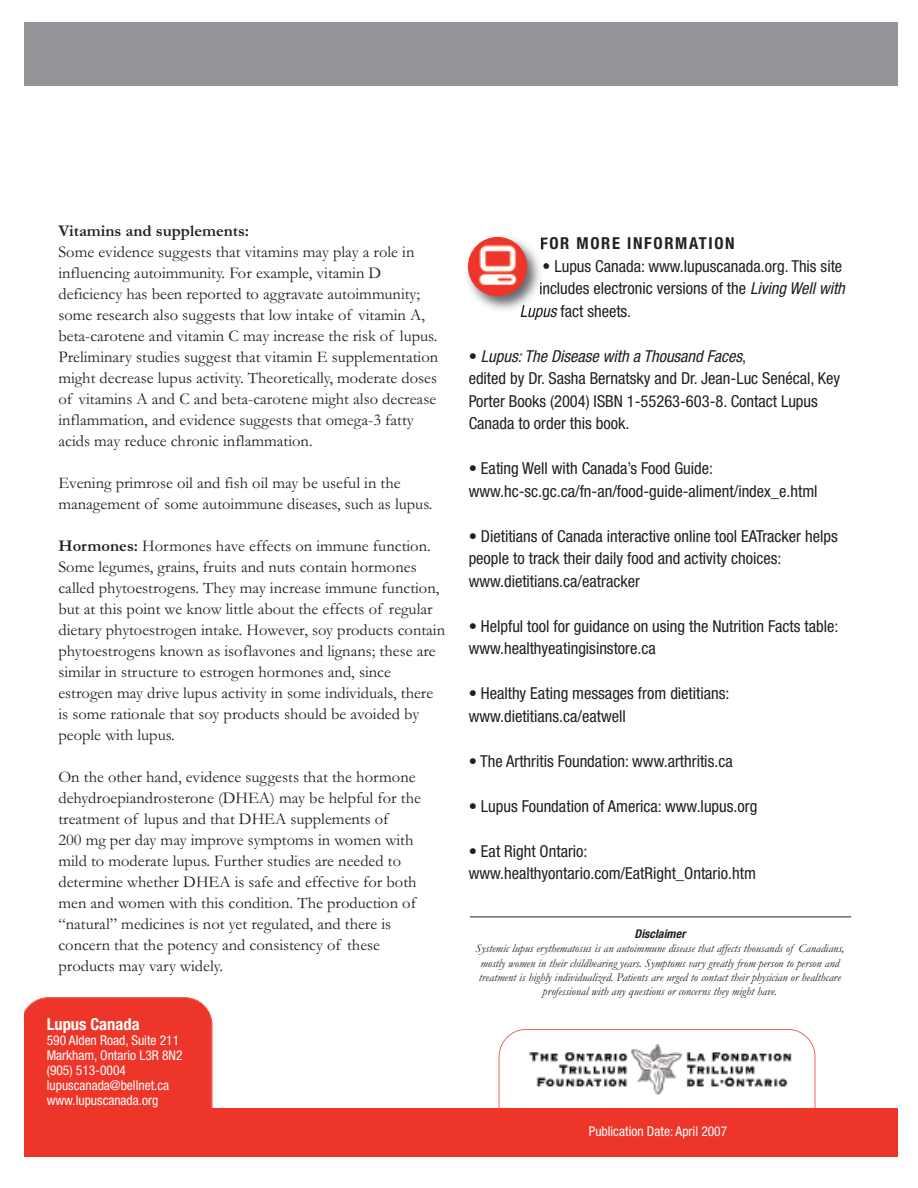
<style>
.page{position:relative;width:918px;height:1188px;background:#fff}
.page>*{position:absolute;margin:0;border:0;box-sizing:border-box;transform-origin:0 0}
.t1{font:16.5px/21px "Garamond+ADTMOJ";color:#231f20}
.t2{font:16.5px/22.5px "Helvetica Neue Condensed+SBAPYJ";color:#231f20}
.t3{font:16.5px "Garamond Bold+VLQUKZ";color:#231f20}
.t4{font:16.5px "Helvetica Neue Bold Cond+KYEAUQ";letter-spacing:.1em;color:#231f20}
.t5{font:16.5px "Helvetica Neue Bold Cond+KYEAUQ";color:#fff}
.t6{font:13.5px/15px "Helvetica Neue Condensed+SBAPYJ";color:#fff}
.t7{font:12px/14.4px "Garamond Italic+GXMJKE";color:#231f20;text-align:center}
.t8{font:12px "Helvetica Neue Bold Cond Obl+HDGJUG";letter-spacing:.005em;color:#231f20}
.s1{font-family:"Garamond Bold+VLQUKZ"}
.s2{font-style:italic}
</style>
<div class="page">
<div style="left:25px;top:1109px;width:873px;height:48px;background:#ee3529"></div>
<div style="left:25px;top:23px;width:873px;height:63px;background:#939598"></div>
<div style="left:25px;top:997px;width:187px;height:112px;background:#ee3529"></div>
<div style="left:499px;top:1029px;width:316px;height:111px;border:2px solid #ee3529;border-radius:28px"></div>
<img style="left:528px;top:1045px;width:264px;height:50px">
<hr style="left:470px;top:917px;width:381px;height:1px;background:#231f20">
<img style="left:467px;top:236px;width:80px;height:80px">
<svg style="left:541px;top:238px;width:6px;height:11px"></svg>
<svg style="left:543px;top:263px;width:4px;height:6px"></svg>
<svg style="left:540px;top:283px;width:7px;height:11px"></svg>
<img style="left:521px;top:305px;width:26px;height:11px">
<img style="left:468px;top:237px;width:59px;height:59px;border-radius:50%">
<p class="t3" style="left:58px;top:221px;width:192px">Vitamins and supplements:</p>
<p class="t1" style="left:58px;top:241px;width:381px">Some evidence suggests that vitamins may play a role in influencing autoimmunity. For example, vitamin D deficiency has been reported to aggravate autoimmunity; some research also suggests that low intake of vitamin A, beta-carotene and vitamin C may increase the risk of lupus.<br>Preliminary studies suggest that vitamin E supplementation might decrease lupus activity. Theoretically, moderate doses of vitamins A and C and beta-carotene might also decrease inflammation, and evidence suggests that omega-3 fatty acids may reduce chronic inflammation.</p>
<p class="t1" style="left:58px;top:472px;width:375px">Evening primrose oil and fish oil may be useful in the management of some autoimmune diseases, such as lupus.</p>
<p class="t1" style="left:58px;top:535px;width:388px"><span class="s1">Hormones:</span> Hormones have effects on immune function.<br>Some legumes, grains, fruits and nuts contain hormones called phytoestrogens. They may increase immune function, but at this point we know little about the effects of regular dietary phytoestrogen intake. However, soy products contain phytoestrogens known as isoflavones and lignans; these are similar in structure to estrogen hormones and, since estrogen may drive lupus activity in some individuals, there is some rationale that soy products should be avoided by people with lupus.</p>
<p class="t1" style="left:58px;top:766px;width:364px">On the other hand, evidence suggests that the hormone dehydroepiandrosterone (DHEA) may be helpful for the treatment of lupus and that DHEA supplements of<br>200 mg per day may improve symptoms in women with mild to moderate lupus. Further studies are needed to determine whether DHEA is safe and effective for both men and women with this condition. The production of “natural” medicines is not yet regulated, and there is concern that the potency and consistency of these products may vary widely.</p>
<p class="t5" style="left:47px;top:1018px;width:94px">Lupus Canada</p>
<p class="t6" style="left:47px;top:1033px;width:137px">590 Alden Road, Suite 211<br>Markham, Ontario L3R 8N2 (905) 513-0004 lupuscanada@bellnet.ca www.lupuscanada.org</p>
<p class="t4" style="left:540px;top:238px;width:196px">FOR MORE INFORMATION</p>
<p class="t2" style="left:542px;top:256px;width:302px">• Lupus Canada: www.lupuscanada.org. This site</p>
<p class="t2" style="left:539px;top:279px;width:310px">includes electronic versions of the <span class="s2">LivingWellwith</span></p>
<p class="t2" style="left:520px;top:301px;width:113px"><span class="s2">Lupus</span>fact sheets.</p>
<p class="t2" style="left:469px;top:346px;width:373px">• <span class="s2">Lupus: The Disease with a Thousand Faces</span>,<br>edited by Dr. Sasha Bernatsky and Dr. Jean-Luc Senécal, Key Porter Books (2004) ISBN 1-55263-603-8. Contact Lupus Canada to order this book.</p>
<p class="t2" style="left:469px;top:459px;width:350px">• Eating Well with Canada’s Food Guide: www.hc-sc.gc.ca/fn-an/food-guide-aliment/index_e.html</p>
<p class="t2" style="left:469px;top:526px;width:371px">• Dietitians of Canada interactive online tool EATracker helps people to track their daily food and activity choices: www.dietitians.ca/eatracker</p>
<p class="t2" style="left:469px;top:616px;width:371px">• Helpful tool for guidance on using the Nutrition Facts table: www.healthyeatingisinstore.ca</p>
<p class="t2" style="left:469px;top:684px;width:262px">• Healthy Eating messages from dietitians: www.dietitians.ca/eatwell</p>
<p class="t2" style="left:469px;top:751px;width:265px">• The Arthritis Foundation: www.arthritis.ca</p>
<p class="t2" style="left:469px;top:796px;width:290px">• Lupus Foundation of America: www.lupus.org</p>
<p class="t2" style="left:469px;top:841px;width:289px">• Eat Right Ontario: www.healthyontario.com/EatRight_Ontario.htm</p>
<p class="t8" style="left:634px;top:929px;width:52px">Disclaimer</p>
<p class="t7" style="left:476px;top:941px;width:370px">Systemic lupus erythematosus is an autoimmune disease that affects thousands ofCanadians, mostly women in their childbearing years. Symptoms vary greatly from person to person and treatment is highly individualized. Patients are urged to contact their physician or healthcare professional with any questions or concerns they might have.</p>
<p class="t6" style="left:589px;top:1125px;width:140px">Publication Date: April 2007</p>
</div>
